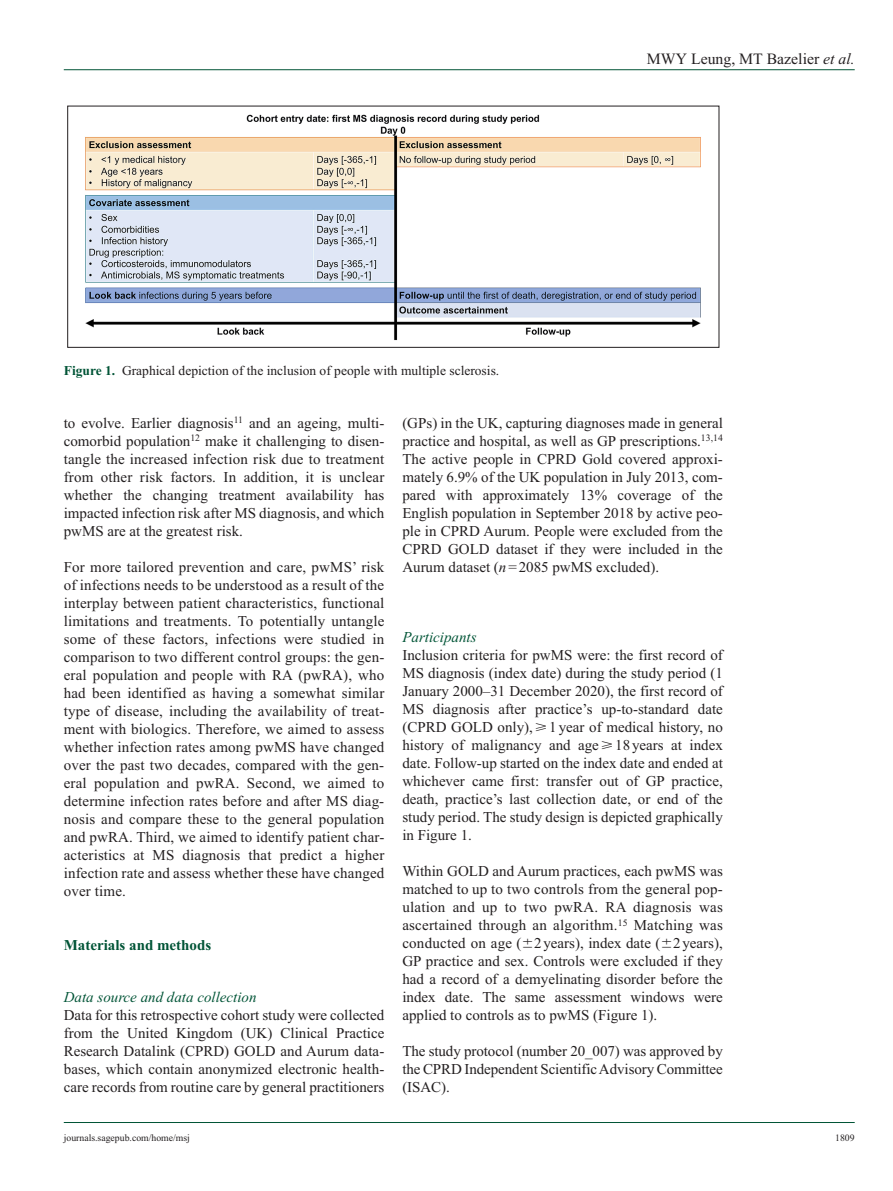
<style>
.page{position:relative;width:893px;height:1191px;background:#fff}
.page>*{position:absolute;margin:0;border:0;box-sizing:border-box;transform-origin:0 0}
.t1{font:15.75px "Times New Roman";color:#231f20}
.t2{font:15px/18px "Times New Roman";color:#231f20;text-align:justify}
.t3{font:italic 15px "Times New Roman";color:#015436}
.t4{font:700 15px "Times New Roman";color:#015436}
.t5{font:13.5px "Times New Roman";color:#231f20}
.t6{font:9.75px "Times New Roman";color:#231f20}
.s1{font-weight:700;color:#015436}
.s2{font-style:italic}
</style>
<div class="page">
<hr style="left:64px;top:69px;width:791px;height:1px;background:#015436">
<hr style="left:64px;top:1122px;width:791px;height:1px;background:#015436">
<img style="left:85px;top:114px;width:616px;height:227px">
<div style="left:67px;top:106px;width:652px;height:242px;border:1px solid #231f20"></div>
<p class="t5" style="left:64px;top:363px;width:437px"><span class="s1">Figure 1.</span> Graphical depiction of the inclusion of people with multiple sclerosis.</p>
<p class="t1" style="left:647px;top:50px;width:209px">MWY Leung, MT Bazelier <span class="s2">et al.</span></p>
<p class="t2" style="left:64px;top:413px;width:322px">to evolve. Earlier diagnosis<sup>11</sup> and an ageing, multi&shy;comorbid population<sup>12</sup> make it challenging to disen&shy;tangle the increased infection risk due to treatment from other risk factors. In addition, it is unclear whether the changing treatment availability has impacted infection risk after MS diagnosis, and which pwMS are at the greatest risk.</p>
<p class="t2" style="left:64px;top:557px;width:322px">For more tailored prevention and care, pwMS’ risk of infections needs to be understood as a result of the interplay between patient characteristics, functional limitations and treatments. To potentially untangle some of these factors, infections were studied in comparison to two different control groups: the gen&shy;eral population and people with RA (pwRA), who had been identified as having a somewhat similar type of disease, including the availability of treat&shy;ment with biologics. Therefore, we aimed to assess whether infection rates among pwMS have changed over the past two decades, compared with the gen&shy;eral population and pwRA. Second, we aimed to determine infection rates before and after MS diag&shy;nosis and compare these to the general population and pwRA. Third, we aimed to identify patient char&shy;acteristics at MS diagnosis that predict a higher infection rate and assess whether these have changed over time.</p>
<p class="t4" style="left:64px;top:936px;width:149px">Materials and methods</p>
<p class="t3" style="left:64px;top:989px;width:194px">Data source and data collection</p>
<p class="t2" style="left:64px;top:1006px;width:322px">Data for this retrospective cohort study were collected from the United Kingdom (UK) Clinical Practice Research Datalink (CPRD) GOLD and Aurum data&shy;bases, which contain anonymized electronic health&shy;care records from routine care by general practitioners</p>
<p class="t2" style="left:402px;top:413px;width:322px">(GPs) in the UK, capturing diagnoses made in general practice and hospital, as well as GP prescriptions.<sup>13,14<br></sup>The active people in CPRD Gold covered approxi&shy;mately 6.9% of the UK population in July 2013, com&shy;pared with approximately 13% coverage of the English population in September 2018 by active peo&shy;ple in CPRD Aurum. People were excluded from the CPRD GOLD dataset if they were included in the Aurum dataset (<span class="s2">n</span>=2085 pwMS excluded).</p>
<p class="t3" style="left:402px;top:629px;width:76px">Participants</p>
<p class="t2" style="left:402px;top:646px;width:322px">Inclusion criteria for pwMS were: the first record of MS diagnosis (index date) during the study period (1<br>January 2000–31 December 2020), the first record of MS diagnosis after practice’s up-to-standard date (CPRD GOLD only),⩾1year of medical history, no history of malignancy and age⩾18 years at index date. Follow-up started on the index date and ended at whichever came first: transfer out of GP practice, death, practice’s last collection date, or end of the study period. The study design is depicted graphically in Figure 1.</p>
<p class="t2" style="left:402px;top:862px;width:322px">Within GOLD and Aurum practices, each pwMS was matched to up to two controls from the general pop&shy;ulation and up to two pwRA. RA diagnosis was ascertained through an algorithm.<sup>15</sup> Matching was conducted on age ( 2years), index date ( 2years), GP practice and sex. Controls were excluded if they had a record of a demyelinating disorder before the index date. The same assessment windows were applied to controls as to pwMS (Figure 1).</p>
<p class="t2" style="left:402px;top:1042px;width:322px">The study protocol (number 20_007) was approved by the CPRD Independent Scientific Advisory Committee (ISAC).</p>
<p class="t6" style="left:64px;top:1132px;width:128px">journals.sagepub.com/home/msj</p>
<p class="t6" style="left:835px;top:1132px;width:21px">1809</p>
</div>
